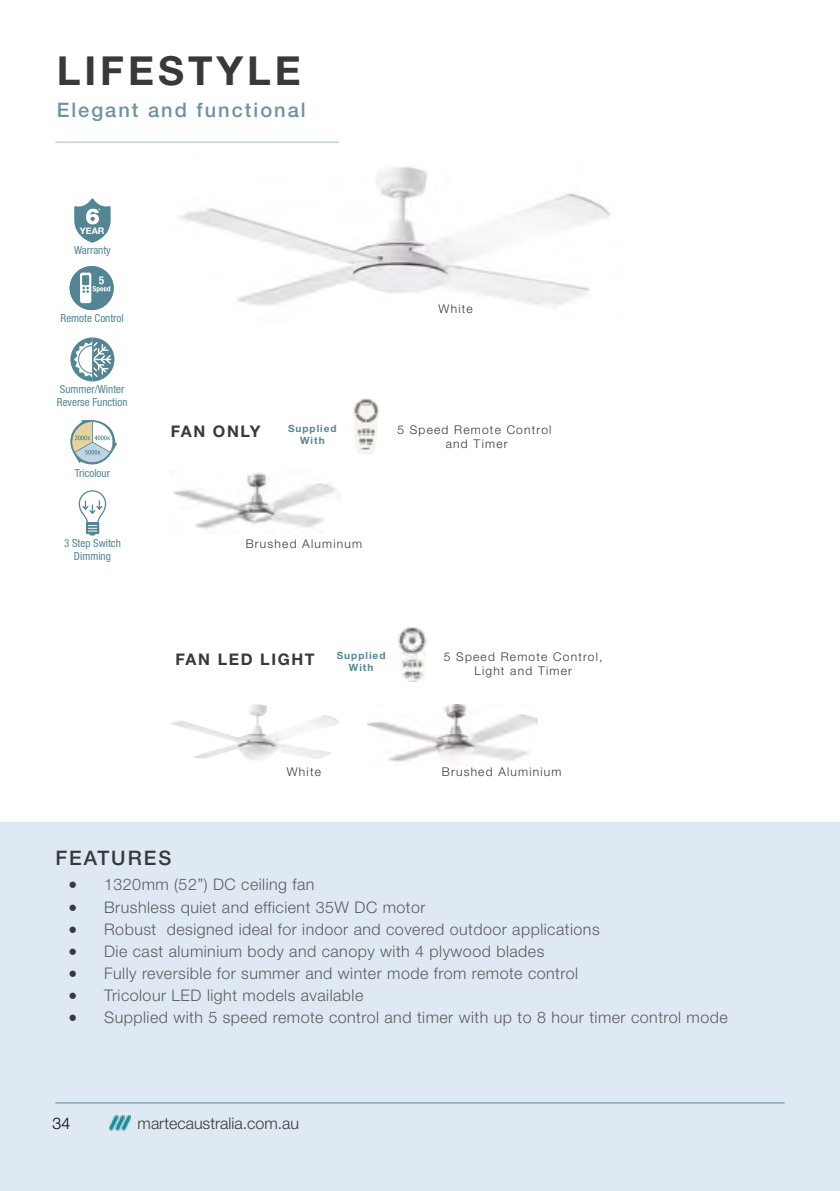
<style>
.page{position:relative;width:840px;height:1191px;background:#fff}
.page>*{position:absolute;margin:0;border:0;box-sizing:border-box;transform-origin:0 0}
.t1{font:700 40px "Helvetica Neue LT Std";letter-spacing:.1em;color:#393939}
.t2{font:500 20px "Helvetica Neue LT Std";letter-spacing:.1em;color:#6d93a1}
.t3{font:500 20px "Helvetica Neue LT Std";letter-spacing:.1em;color:#393939}
.t4{font:300 16px "Helvetica Neue LT Std";letter-spacing:.03em;color:#5d5d5d}
.t5{font:300 16px "Helvetica Neue LT Std";color:#393939}
.t6{font:700 16px "Helvetica Neue LT Std";letter-spacing:.1em;color:#393939}
.t7{font:300 16px "Helvetica Neue LT Std";color:#000}
.t8{font:300 12px/14.4px "Helvetica Neue LT Std";letter-spacing:.1em;color:#393939;text-align:center}
.t9{font:condensed 11px/12.6px "Helvetica Neue LT Std";color:#538595;text-align:center}
.t10{font:700 10px/12px "Helvetica Neue LT Std";letter-spacing:.1em;color:#538595;text-align:center}
.t11{font:700 9px "Helvetica Neue";color:#fff}
.s1{font-family:"Minion Pro";font-weight:400;font-size:24px;color:#393939}
</style>
<div class="page">
<div style="left:0;top:822px;width:839px;height:369px;background:#dfe9f3"></div>
<hr style="left:55px;top:141px;width:284px;height:2px;background:#c0d4e6">
<hr style="left:55px;top:1102px;width:729px;height:1px;background:#538595">
<img style="left:109px;top:1115px;width:21px;height:15px">
<img style="left:180px;top:166px;width:431px;height:140px">
<img style="left:170px;top:704px;width:170px;height:57px">
<img style="left:173px;top:473px;width:163px;height:56px">
<img style="left:367px;top:704px;width:170px;height:58px">
<img style="left:398px;top:626px;width:29px;height:55px">
<img style="left:353px;top:398px;width:26px;height:56px">
<svg style="left:78px;top:490px;width:29px;height:46px"></svg>
<svg style="left:74px;top:198px;width:37px;height:45px"></svg>
<div style="left:70px;top:266px;width:44px;height:44px;background:#538595;border-radius:50%"></div>
<div style="left:80px;top:272px;width:11px;height:31px;background:#fff;border-radius:2px"></div>
<svg style="left:82px;top:276px;width:28px;height:17px"></svg>
<svg style="left:70px;top:337px;width:44px;height:44px"></svg>
<svg style="left:70px;top:420px;width:47px;height:45px"></svg>
<h1 class="t1" style="left:57px;top:46px;width:245px">LIFESTYLE</h1>
<p class="t2" style="left:57px;top:98px;width:250px">Elegant and functional</p>
<p class="t11" style="left:80px;top:223px;width:26px">YEAR</p>
<p class="t9" style="left:74px;top:244px;width:38px">Warranty</p>
<p class="t9" style="left:61px;top:311px;width:65px">Remote Control</p>
<p class="t9" style="left:57px;top:383px;width:72px;text-align:left">Summer/Winter<br>Reverse Function</p>
<p class="t9" style="left:75px;top:467px;width:37px">Tricolour</p>
<p class="t9" style="left:64px;top:537px;width:58px">3 Step Switch<br>Dimming</p>
<p class="t8" style="left:438px;top:301px;width:36px">White</p>
<p class="t6" style="left:170px;top:422px;width:91px">FAN ONLY</p>
<p class="t10" style="left:288px;top:422px;width:50px">Supplied<br>With</p>
<p class="t8" style="left:397px;top:422px;width:155px">5 Speed Remote Control and Timer</p>
<p class="t8" style="left:245px;top:536px;width:118px">Brushed Aluminum</p>
<p class="t6" style="left:175px;top:649px;width:141px">FAN LED LIGHT</p>
<p class="t10" style="left:336px;top:649px;width:50px">Supplied<br>With</p>
<p class="t8" style="left:443px;top:649px;width:160px">5 Speed Remote Control,<br>Light and Timer</p>
<p class="t8" style="left:287px;top:764px;width:36px">White</p>
<p class="t8" style="left:441px;top:764px;width:121px">Brushed Aluminium</p>
<p class="t3" style="left:55px;top:846px;width:117px">FEATURES</p>
<p class="t4" style="left:68px;top:875px;width:248px"><span class="s1">•</span> 1320mm (52”) DC ceiling fan</p>
<p class="t4" style="left:68px;top:897px;width:359px"><span class="s1">•</span> Brushless quiet and efficient 35W DC motor</p>
<p class="t4" style="left:68px;top:919px;width:533px"><span class="s1">•</span> Robust designed ideal for indoor and covered outdoor applications</p>
<p class="t4" style="left:68px;top:941px;width:477px"><span class="s1">•</span> Die cast aluminium body and canopy with 4 plywood blades</p>
<p class="t4" style="left:68px;top:963px;width:511px"><span class="s1">•</span> Fully reversible for summer and winter mode from remote control</p>
<p class="t4" style="left:68px;top:985px;width:296px"><span class="s1">•</span> Tricolour LED light models available</p>
<p class="t4" style="left:68px;top:1007px;width:660px"><span class="s1">•</span> Supplied with 5 speed remote control and timer with up to 8 hour timer control mode</p>
<p class="t7" style="left:52px;top:1113px;width:19px">34</p>
<p class="t5" style="left:138px;top:1113px;width:163px">martecaustralia.com.au</p>
</div>
